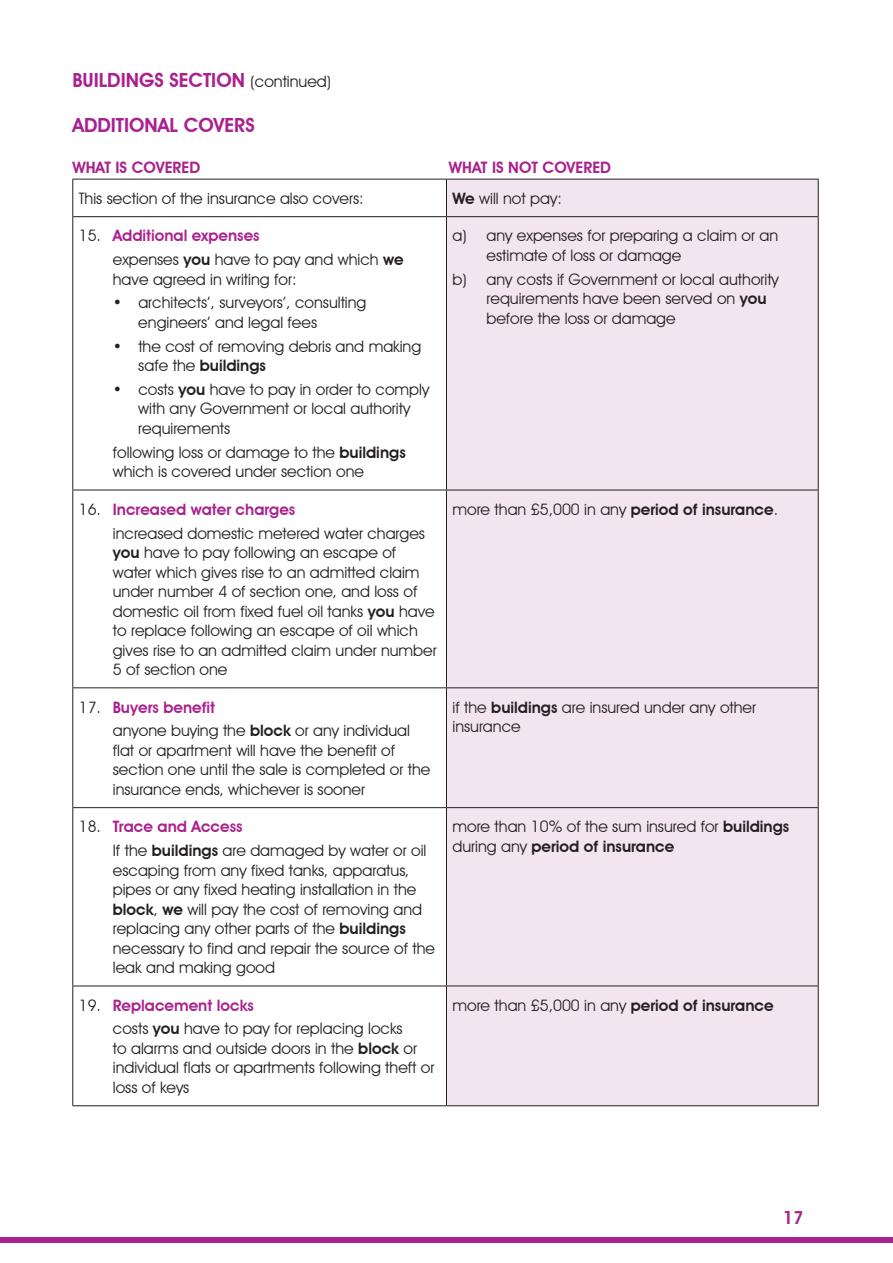
<style>
.page{position:relative;width:893px;height:1263px;background:#fff}
.page>*{position:absolute;margin:0;border:0;box-sizing:border-box;transform-origin:0 0}
.t1{font:600 19.5px "Avant Garde IT Cby BT";color:#a9218e}
.t2{font:600 18px "Avant Garde IT Cby BT";color:#a9218e}
.lettered_points{font:15.75px/19.5px "Avant Garde IT Cby BT";color:#231f20}
.Numbered_points{font:15.75px/19.5px "Avant Garde IT Cby BT";color:#231f20}
.Standard_Body{font:15.75px/19.5px "Avant Garde IT Cby BT";color:#231f20}
.lettered_points-2{font:600 15.75px "Avant Garde IT Cby BT";color:#a9218e}
.Main_Header{font:15.75px "Avant Garde IT Cby BT";color:#231f20}
.Numbered_points-2{font:600 15.75px "Avant Garde IT Cby BT";color:#a9218e}
.Standard_Body-2{font:600 15.75px "Avant Garde IT Cby BT";color:#231f20}
.s1{font-weight:400;font-size:15.75px;color:#231f20}
.s2{font-weight:600}
.s3{font-weight:400;color:#231f20}
.s4{font-weight:400}
</style>
<div class="page">
<div style="left:0;top:1237px;width:893px;height:6px;background:#a9218e"></div>
<div style="left:447px;top:180px;width:371px;height:925px;background:#f3e5f0"></div>
<hr style="left:72px;top:179px;width:374px;height:1px;background:#231f20">
<hr style="left:72px;top:179px;width:1px;height:37px;background:#231f20">
<hr style="left:446px;top:179px;width:373px;height:1px;background:#231f20">
<hr style="left:446px;top:179px;width:1px;height:37px;background:#231f20">
<hr style="left:818px;top:179px;width:1px;height:37px;background:#231f20">
<hr style="left:72px;top:216px;width:374px;height:1px;background:#231f20">
<hr style="left:72px;top:217px;width:1px;height:273px;background:#231f20">
<hr style="left:446px;top:216px;width:373px;height:1px;background:#231f20">
<hr style="left:446px;top:217px;width:1px;height:273px;background:#231f20">
<hr style="left:818px;top:217px;width:1px;height:273px;background:#231f20">
<hr style="left:72px;top:490px;width:374px;height:1px;background:#231f20">
<hr style="left:72px;top:490px;width:1px;height:197px;background:#231f20">
<hr style="left:446px;top:490px;width:373px;height:1px;background:#231f20">
<hr style="left:446px;top:490px;width:1px;height:197px;background:#231f20">
<hr style="left:818px;top:490px;width:1px;height:197px;background:#231f20">
<hr style="left:72px;top:687px;width:374px;height:1px;background:#231f20">
<hr style="left:72px;top:688px;width:1px;height:119px;background:#231f20">
<hr style="left:446px;top:687px;width:373px;height:1px;background:#231f20">
<hr style="left:446px;top:688px;width:1px;height:119px;background:#231f20">
<hr style="left:818px;top:688px;width:1px;height:119px;background:#231f20">
<hr style="left:72px;top:807px;width:374px;height:1px;background:#231f20">
<hr style="left:72px;top:808px;width:1px;height:177px;background:#231f20">
<hr style="left:446px;top:807px;width:373px;height:1px;background:#231f20">
<hr style="left:446px;top:808px;width:1px;height:177px;background:#231f20">
<hr style="left:818px;top:808px;width:1px;height:177px;background:#231f20">
<hr style="left:72px;top:985px;width:374px;height:1px;background:#231f20">
<hr style="left:72px;top:986px;width:1px;height:119px;background:#231f20">
<hr style="left:446px;top:985px;width:373px;height:1px;background:#231f20">
<hr style="left:446px;top:986px;width:1px;height:119px;background:#231f20">
<hr style="left:818px;top:986px;width:1px;height:119px;background:#231f20">
<hr style="left:72px;top:1105px;width:374px;height:1px;background:#231f20">
<hr style="left:446px;top:1105px;width:373px;height:1px;background:#231f20">
<p class="t1" style="left:72px;top:68px;width:260px">BUILDINGS SECTION <span class="s1">(continued)</span></p>
<p class="t1" style="left:72px;top:113px;width:184px">ADDITIONAL COVERS</p>
<p class="Numbered_points-2" style="left:72px;top:158px;width:129px">WHAT IS COVERED</p>
<p class="Numbered_points-2" style="left:449px;top:158px;width:164px">WHAT IS NOT COVERED</p>
<p class="Main_Header" style="left:79px;top:189px;width:286px">This section of the insurance also covers:</p>
<p class="Main_Header" style="left:452px;top:189px;width:111px"><span class="s2">We</span> will not pay:</p>
<p class="lettered_points-2" style="left:79px;top:226px;width:182px"><span class="s3">15.</span> Additional expenses</p>
<p class="lettered_points" style="left:113px;top:250px;width:292px">expenses <span class="s2">you</span> have to pay and which <span class="s2">we </span>have agreed in writing for:</p>
<p class="Numbered_points" style="left:138px;top:293px;width:230px;text-indent:-26px">• architects’, surveyors’, consulting engineers’ and legal fees</p>
<p class="Numbered_points" style="left:138px;top:336px;width:284px;text-indent:-26px">• the cost of removing debris and making safe the <span class="s2">buildings</span></p>
<p class="Numbered_points" style="left:138px;top:379px;width:292px;text-indent:-26px">• costs <span class="s2">you</span> have to pay in order to comply with any Government or local authority requirements</p>
<p class="lettered_points" style="left:113px;top:442px;width:294px">following loss or damage to the <span class="s2">buildings </span>which is covered under section one</p>
<p class="lettered_points" style="left:486px;top:226px;width:293px;text-indent:-34px">a) any expenses for preparing a claim or an estimate of loss or damage</p>
<p class="lettered_points" style="left:486px;top:269px;width:294px;text-indent:-34px">b) any costs if Government or local authority requirements have been served on <span class="s2">you </span>before the loss or damage</p>
<p class="lettered_points-2" style="left:79px;top:500px;width:218px"><span class="s3">16.</span> Increased water charges</p>
<p class="lettered_points" style="left:113px;top:523px;width:325px">increased domestic metered water charges <span class="s2">you</span> have to pay following an escape of water which gives rise to an admitted claim under number 4 of section one, and loss of domestic oil from fixed fuel oil tanks <span class="s2">you</span> have to replace following an escape of oil which gives rise to an admitted claim under number 5 of section one</p>
<p class="lettered_points-2" style="left:79px;top:697px;width:138px"><span class="s3">17.</span> Buyers benefit</p>
<p class="lettered_points" style="left:113px;top:721px;width:319px">anyone buying the <span class="s2">block</span> or any individual flat or apartment will have the benefit of section one until the sale is completed or the insurance ends, whichever is sooner</p>
<p class="lettered_points-2" style="left:79px;top:817px;width:165px"><span class="s3">18.</span> Trace and Access</p>
<p class="lettered_points" style="left:113px;top:841px;width:324px">If the <span class="s2">buildings</span> are damaged by water or oil escaping from any fixed tanks, apparatus, pipes or any fixed heating installation in the <span class="s2">block</span>, <span class="s2">we</span> will pay the cost of removing and replacing any other parts of the <span class="s2">buildings </span>necessary to find and repair the source of the leak and making good</p>
<p class="lettered_points-2" style="left:79px;top:996px;width:177px"><span class="s3">19.</span> Replacement locks</p>
<p class="lettered_points" style="left:113px;top:1019px;width:323px">costs <span class="s2">you</span> have to pay for replacing locks<br>to alarms and outside doors in the <span class="s2">block</span> or individual flats or apartments following theft or loss of keys</p>
<p class="Standard_Body" style="left:452px;top:499px;width:327px">more than £5,000 in any <span class="s2">period of insurance</span>.</p>
<p class="Standard_Body" style="left:452px;top:697px;width:305px">if the <span class="s2">buildings</span> are insured under any other insurance</p>
<p class="Standard_Body" style="left:452px;top:817px;width:338px">more than 10% of the sum insured for <span class="s2">buildings</span></p>
<p class="Standard_Body-2" style="left:452px;top:837px;width:223px"><span class="s4">during any</span> period of insurance</p>
<p class="lettered_points" style="left:452px;top:995px;width:323px">more than £5,000 in any <span class="s2">period of insurance</span></p>
<p class="t2" style="left:783px;top:1207px;width:22px">17</p>
</div>
